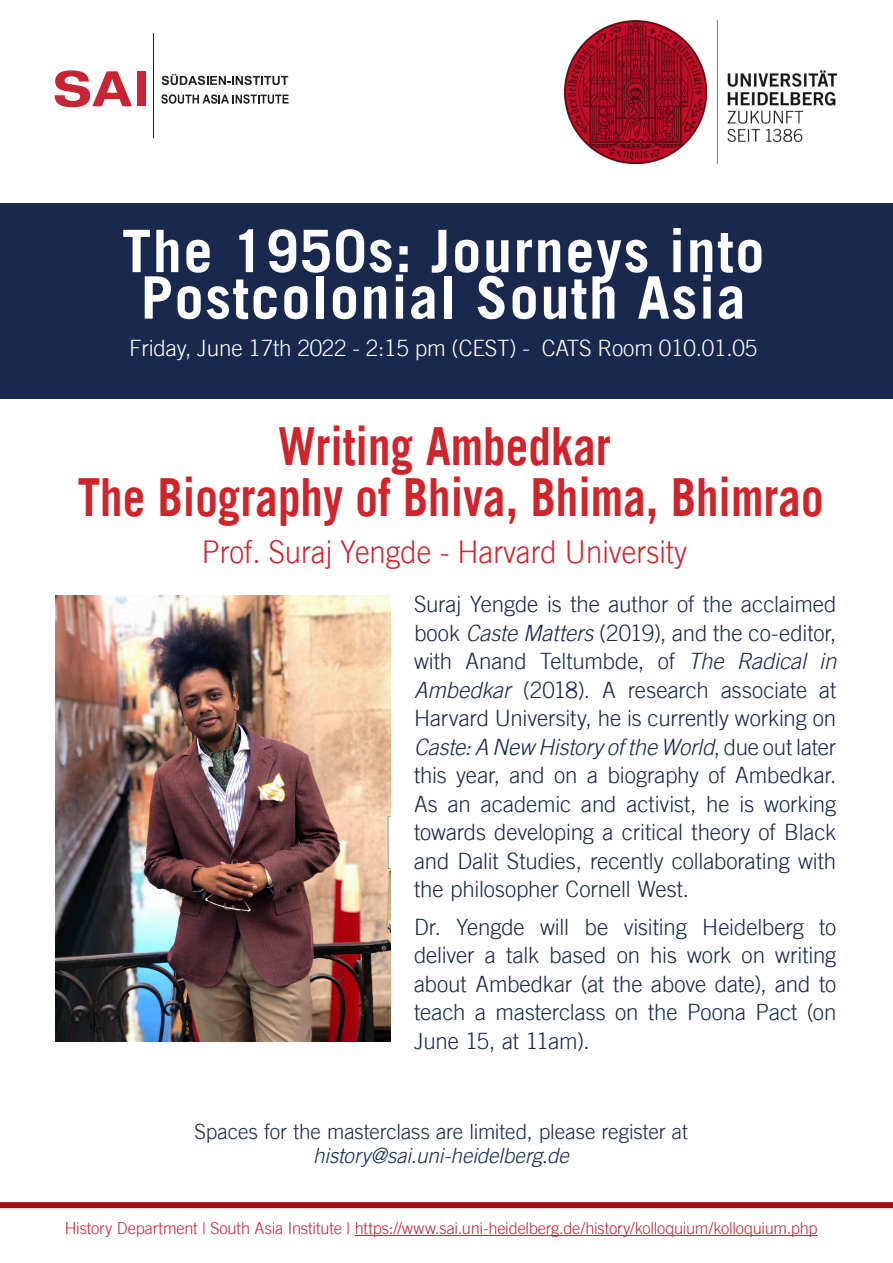
<style>
.page{position:relative;width:893px;height:1263px;background:#fff}
.page>*{position:absolute;margin:0;border:0;box-sizing:border-box;transform-origin:0 0}
.t1{font:700 58.65px "Trade Gothic LT";letter-spacing:.03em;color:#fff}
.t2{font:700 52.65px "Trade Gothic LT";color:#d1232a;scale:.86 1}
.t3{font:300 31.5px "Trade Gothic LT";color:#d1232a;scale:.93 1}
.t4{font:300 22.5px/28.5px "Trade Gothic LT";letter-spacing:-.005em;color:#19294e;text-align:justify}
.t5{font:300 22.5px "Trade Gothic LT";letter-spacing:-.01em;color:#fff}
.t6{font:300 21px "Trade Gothic LT";letter-spacing:-.005em;color:#19294e}
.t7{font:italic 300 21px "Trade Gothic LT";letter-spacing:-.01em;color:#19294e}
.t8{font:300 16.5px "Trade Gothic LT";letter-spacing:-.01em;color:#c82434}
.s1{font-style:italic}
</style>
<div class="page">
<div style="left:0;top:203px;width:893px;height:196px;background:#19294e"></div>
<div style="left:0;top:1202px;width:893px;height:6px;background:#a70a12"></div>
<hr style="left:153px;top:34px;width:1px;height:104px;background:#231f20">
<svg style="left:55px;top:70px;width:77px;height:37px"></svg>
<div style="left:137px;top:71px;width:9px;height:35px;background:#c82434"></div>
<svg style="left:162px;top:74px;width:126px;height:11px"></svg>
<svg style="left:161px;top:94px;width:128px;height:10px"></svg>
<hr style="left:355px;top:1235px;width:462px;height:1px;background:#c82434">
<img style="left:564px;top:20px;width:272px;height:143px">
<img style="left:56px;top:595px;width:334px;height:446px">
<p class="t1" style="left:122px;top:215px;width:644px">The 1950s: Journeys into</p>
<p class="t1" style="left:141px;top:262px;width:607px">Postcolonial South Asia</p>
<p class="t5" style="left:129px;top:335px;width:629px">Friday, June 17th 2022 - 2:15 pm (CEST) - CATS Room 010.01.05</p>
<p class="t2" style="left:278px;top:414px;width:389px">Writing Ambedkar</p>
<p class="t2" style="left:78px;top:465px;width:869px">The Biography of Bhiva, Bhima, Bhimrao</p>
<p class="t3" style="left:202px;top:533px;width:523px">Prof. Suraj Yengde - Harvard University</p>
<p class="t4" style="left:414px;top:590px;width:424px">Suraj Yengde is the author of the acclaimed book <span class="s1">Caste Matters</span> (2019), and the co-editor, with Anand Teltumbde, of <span class="s1">The Radical in Ambedkar</span> (2018). A research associate at Harvard University, he is currently working on <span class="s1">Caste: A New History of the World</span>, due out later this year, and on a biography of Ambedkar.<br>As an academic and activist, he is working towards developing a critical theory of Black and Dalit Studies, recently collaborating with the philosopher Cornell West.</p>
<p class="t4" style="left:414px;top:912px;width:424px">Dr. Yengde will be visiting Heidelberg to deliver a talk based on his work on writing about Ambedkar (at the above date), and to teach a masterclass on the Poona Pact (on June 15, at 11am).</p>
<p class="t6" style="left:194px;top:1119px;width:495px">Spaces for the masterclass are limited, please register at</p>
<p class="t7" style="left:313px;top:1143px;width:257px">history@sai.uni-heidelberg.de</p>
<p class="t8" style="left:65px;top:1218px;width:754px">History Department | South Asia Institute | https://www.sai.uni-heidelberg.de/history/kolloquium/kolloquium.php</p>
</div>
